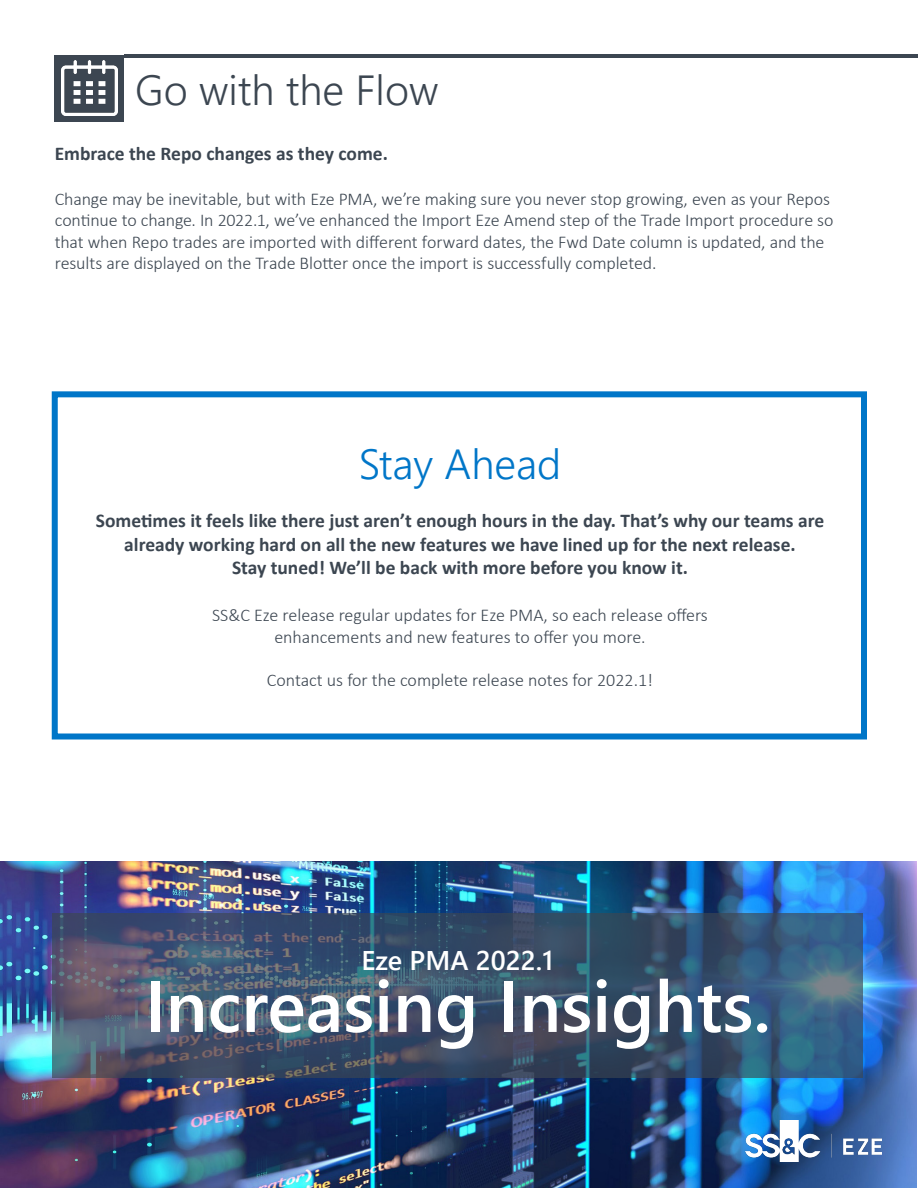
<style>
.page{position:relative;width:918px;height:1188px;background:#fff}
.page>*{position:absolute;margin:0;border:0;box-sizing:border-box;transform-origin:0 0}
.t1{font:600 72px "Segoe UI";color:#fff}
.t2{font:300 42px "Segoe UI";color:#3c4651}
.t3{font:300 42px "Segoe UI";color:#0076c8}
.t4{font:600 27px "Segoe UI";color:#fff}
.t5{font:700 19.5px/23.4px "Calibri";color:#3c4651;text-align:center}
.t6{font:300 18px/21.6px "Calibri";letter-spacing:-.005em;color:#3c4651;text-align:center}
</style>
<div class="page">
<div style="left:52px;top:391px;width:815px;height:349px;border:6px solid #0076c8"></div>
<div style="left:55px;top:55px;width:69px;height:67px;background:#3c4651"></div>
<img style="left:0;top:862px;width:917px;height:326px">
<svg style="left:52px;top:914px;width:810px;height:164px;background:#3f546e"></svg>
<img style="left:746px;top:1121px;width:136px;height:40px">
<hr style="left:124px;top:55px;width:794px;height:3px;background:#3c4651">
<img style="left:62px;top:60px;width:55px;height:56px">
<p class="t2" style="left:135px;top:50px;width:305px">Go with the Flow</p>
<p class="t5" style="left:55px;top:141px;width:335px">Embrace the Repo changes as they come.</p>
<p class="t6" style="left:55px;top:188px;width:780px;text-align:left">Change may be inevitable, but with Eze PMA, we’re making sure you never stop growing, even as your Repos continue to change. In 2022.1, we’ve enhanced the Import Eze Amend step of the Trade Import procedure so that when Repo trades are imported with different forward dates, the Fwd Date column is updated, and the results are displayed on the Trade Blotter once the import is successfully completed.</p>
<p class="t3" style="left:359px;top:424px;width:204px">Stay Ahead</p>
<p class="t5" style="left:96px;top:509px;width:730px">Sometimes it feels like there just aren’t enough hours in the day. That’s why our teams are already working hard on all the new features we have lined up for the next release.<br>Stay tuned! We’ll be back with more before you know it.</p>
<p class="t6" style="left:212px;top:604px;width:497px">SS&amp;C Eze release regular updates for Eze PMA, so each release offers enhancements and new features to offer you more.</p>
<p class="t6" style="left:267px;top:669px;width:388px">Contact us for the complete release notes for 2022.1!</p>
<p class="t4" style="left:361px;top:935px;width:193px">Eze PMA 2022.1</p>
<p class="t1" style="left:145px;top:938px;width:628px">Increasing Insights.</p>
</div>
